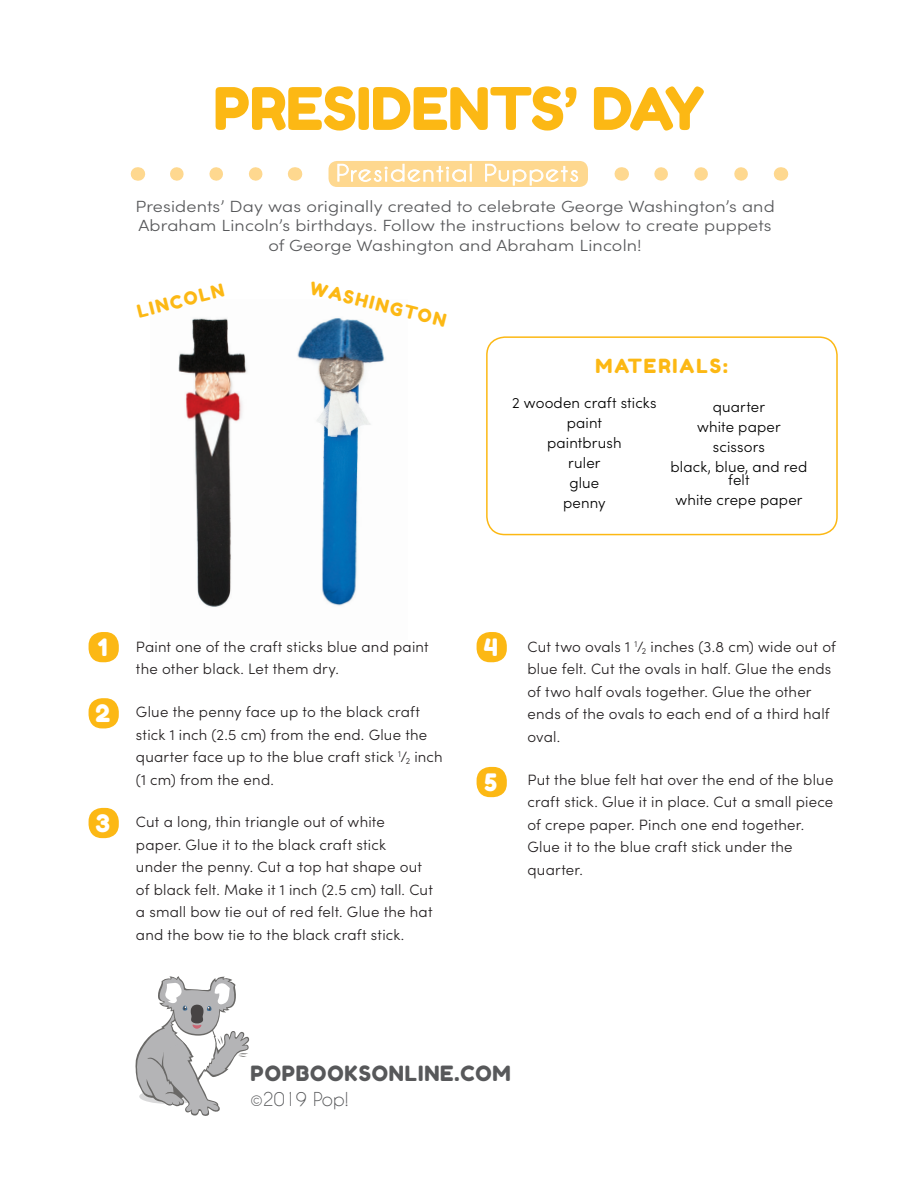
<style>
.page{position:relative;width:918px;height:1188px;background:#fff}
.page>*{position:absolute;margin:0;border:0;box-sizing:border-box;transform-origin:0 0}
.Book_Title{font:58.5px "Fredoka One";letter-spacing:-.01em;color:#fcb814}
.Instructions_numbers{font:24px "Fredoka One";color:#fff}
.Popbooksonline{font:21px "Fredoka One";letter-spacing:.04em;color:#57585a}
.Tools_Header{font:19.5px "Fredoka One";letter-spacing:.1em;color:#fcb814}
.Tools_Header-2{font:18px "Fredoka One";color:#fcb814}
.Copyright_2018{font:18px "Caviar Dreams";color:#57585a}
.Directions{font:300 16.2px/19.5px "Sofia Pro";letter-spacing:.01em;color:#57585a;text-align:center;scale:1.11 1}
.Instruction_text{font:300 15px/22.5px "Sofia Pro";letter-spacing:.015em;color:#231f20}
.Tools_List{font:300 15px/13.5px "Sofia Pro";letter-spacing:.01em;color:#000;text-align:center}
</style>
<div class="page">
<svg style="left:177px;top:167px;width:86px;height:14px"></svg>
<svg style="left:137px;top:167px;width:1px;height:14px"></svg>
<svg style="left:295px;top:167px;width:1px;height:14px"></svg>
<svg style="left:661px;top:167px;width:87px;height:14px"></svg>
<svg style="left:621px;top:167px;width:1px;height:14px"></svg>
<svg style="left:781px;top:167px;width:1px;height:14px"></svg>
<div style="left:329px;top:161px;width:259px;height:26px;background:#fed88f;border-radius:9px"></div>
<svg style="left:338px;top:164px;width:133px;height:18px"></svg>
<svg style="left:485px;top:164px;width:93px;height:21px"></svg>
<svg style="left:135px;top:976px;width:115px;height:140px"></svg>
<img style="left:178px;top:318px;width:207px;height:289px">
<div style="left:486px;top:336px;width:352px;height:199px;border:2px solid #fcb814;border-radius:18px"></div>
<div style="left:477px;top:632px;width:30px;height:30px;background:#fcb814;border-radius:13px"></div>
<div style="left:89px;top:632px;width:30px;height:30px;background:#fcb814;border-radius:13px"></div>
<div style="left:477px;top:767px;width:30px;height:30px;background:#fcb814;border-radius:13px"></div>
<div style="left:89px;top:698px;width:30px;height:30px;background:#fcb814;border-radius:13px"></div>
<div style="left:89px;top:808px;width:30px;height:30px;background:#fcb814;border-radius:13px"></div>
<p class="Book_Title" style="left:213px;top:73px;width:493px">PRESIDENTS’ DAY</p>
<p class="Directions" style="left:135px;top:195px;width:578px">Presidents’ Day was originally created to celebrate George Washington’s and<br>Abraham Lincoln’s birthdays. Follow the instructions below to create puppets of George Washington and Abraham Lincoln!</p>
<p class="Tools_Header-2" style="left:135px;top:301px;width:90px;rotate:-14deg">LINCOLN</p>
<p class="Tools_Header-2" style="left:313px;top:277px;width:141px;rotate:14deg">WASHINGTON</p>
<p class="Tools_Header" style="left:596px;top:354px;width:134px">MATERIALS:</p>
<p class="Tools_List" style="left:512px;top:396px;width:146px">2 wooden craft sticks</p>
<p class="Tools_List" style="left:567px;top:416px;width:37px">paint</p>
<p class="Tools_List" style="left:547px;top:436px;width:76px">paintbrush</p>
<p class="Tools_List" style="left:568px;top:456px;width:34px">ruler</p>
<p class="Tools_List" style="left:569px;top:476px;width:31px">glue</p>
<p class="Tools_List" style="left:563px;top:496px;width:44px">penny</p>
<p class="Tools_List" style="left:713px;top:399px;width:54px">quarter</p>
<p class="Tools_List" style="left:697px;top:419px;width:85px">white paper</p>
<p class="Tools_List" style="left:713px;top:439px;width:54px">scissors</p>
<p class="Tools_List" style="left:671px;top:459px;width:138px">black, blue, and red felt</p>
<p class="Tools_List" style="left:675px;top:492px;width:129px">white crepe paper</p>
<p class="Instructions_numbers" style="left:98px;top:632px;width:11px">1</p>
<p class="Instructions_numbers" style="left:484px;top:632px;width:16px">4</p>
<p class="Instruction_text" style="left:136px;top:635px;width:294px">Paint one of the craft sticks blue and paint the other black. Let them dry.</p>
<p class="Instruction_text" style="left:136px;top:700px;width:308px">Glue the penny face up to the black craft stick 1 inch (2.5 cm) from the end. Glue the quarter face up to the blue craft stick <sup>1</sup>/<sub>2</sub> inch (1 cm) from the end.</p>
<p class="Instruction_text" style="left:136px;top:810px;width:298px">Cut a long, thin triangle out of white paper. Glue it to the black craft stick<br>under the penny. Cut a top hat shape out of black felt. Make it 1 inch (2.5 cm) tall. Cut a small bow tie out of red felt. Glue the hat and the bow tie to the black craft stick.</p>
<p class="Instructions_numbers" style="left:96px;top:699px;width:16px">2</p>
<p class="Instructions_numbers" style="left:484px;top:767px;width:14px">5</p>
<p class="Instructions_numbers" style="left:96px;top:808px;width:16px">3</p>
<p class="Instruction_text" style="left:527px;top:635px;width:310px">Cut two ovals 1 <sup>1</sup>/<sub>2</sub> inches (3.8 cm) wide out of blue felt. Cut the ovals in half. Glue the ends of two half ovals together. Glue the other ends of the ovals to each end of a third half oval.</p>
<p class="Instruction_text" style="left:527px;top:767px;width:308px">Put the blue felt hat over the end of the blue craft stick. Glue it in place. Cut a small piece of crepe paper. Pinch one end together.<br>Glue it to the blue craft stick under the quarter.</p>
<p class="Popbooksonline" style="left:251px;top:1061px;width:262px">POPBOOKSONLINE.COM</p>
<p class="Copyright_2018" style="left:251px;top:1089px;width:100px">©2019 Pop!</p>
</div>
